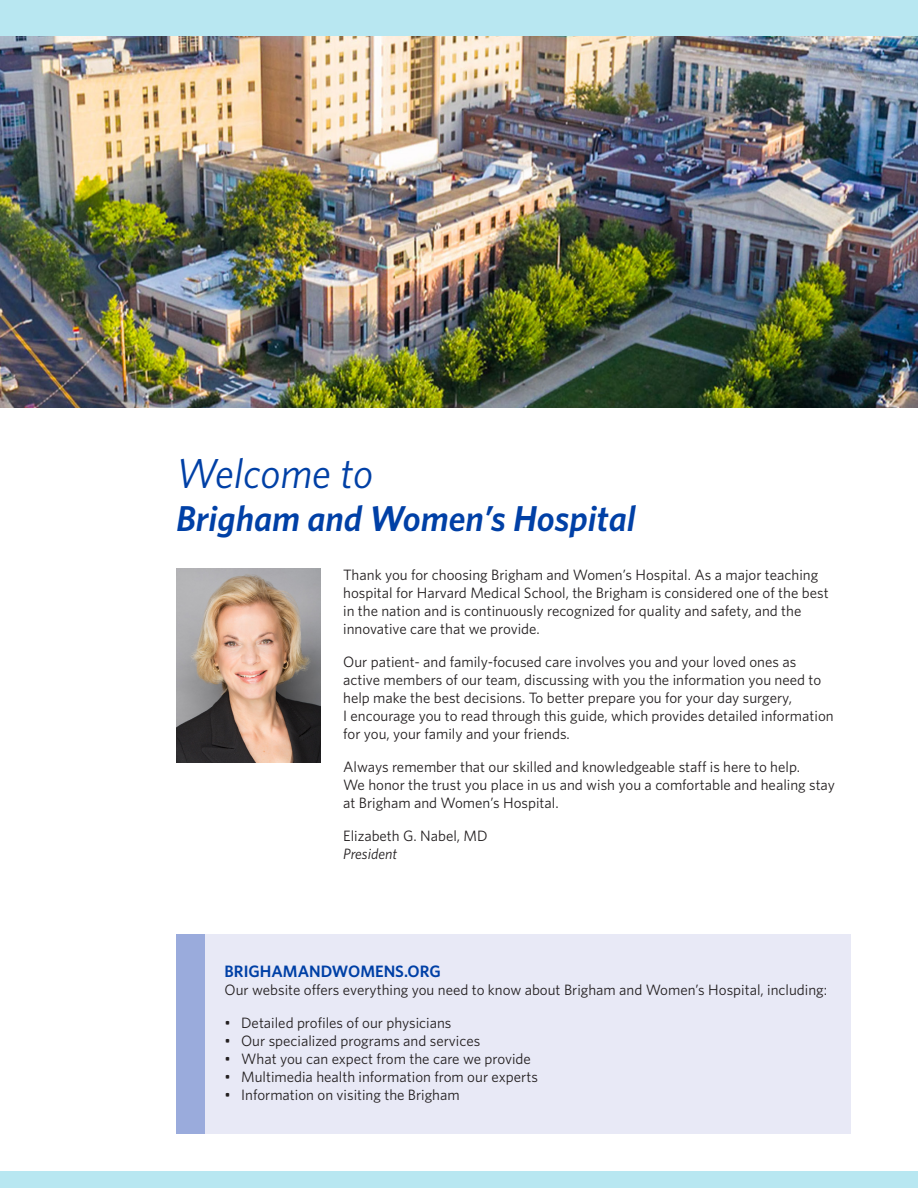
<style>
.page{position:relative;width:918px;height:1188px;background:#fff}
.page>*{position:absolute;margin:0;border:0;box-sizing:border-box;transform-origin:0 0}
.Subheads{font:italic 42px "Whitney";color:#0040a6}
.Subheads-2{font:italic 600 36px "Whitney";color:#0040a6}
.Subheads-3{font:600 16.5px "Whitney";color:#0040a6}
.body_copy{font:15px/18px "Whitney";color:#231f20}
.Tabs{font:15px "Whitney";color:#231f20}
.s1{font-style:italic}
</style>
<div class="page">
<div style="left:203px;top:935px;width:647px;height:199px;background:#e8e9f6"></div>
<img style="left:0;top:35px;width:918px;height:372px">
<div style="left:0;top:0;width:918px;height:35px;background:#b8e7f1"></div>
<div style="left:0;top:1172px;width:918px;height:16px;background:#b8e7f1"></div>
<div style="left:176px;top:935px;width:28px;height:199px;background:#9aabdc"></div>
<img style="left:176px;top:568px;width:145px;height:194px">
<p class="Subheads" style="left:176px;top:449px;width:199px">Welcome to</p>
<p class="Subheads-2" style="left:176px;top:497px;width:461px">Brigham and Women’s Hospital</p>
<p class="body_copy" style="left:343px;top:565px;width:487px">Thank you for choosing Brigham and Women’s Hospital. As a major teaching hospital for Harvard Medical School, the Brigham is considered one of the best in the nation and is continuously recognized for quality and safety, and the innovative care that we provide.</p>
<p class="body_copy" style="left:343px;top:652px;width:492px">Our patient- and family-focused care involves you and your loved ones as active members of our team, discussing with you the information you need to help make the best decisions. To better prepare you for your day surgery,<br>I encourage you to read through this guide, which provides detailed information for you, your family and your friends.</p>
<p class="body_copy" style="left:343px;top:757px;width:493px">Always remember that our skilled and knowledgeable staff is here to help.<br>We honor the trust you place in us and wish you a comfortable and healing stay at Brigham and Women’s Hospital.</p>
<p class="body_copy" style="left:343px;top:826px;width:146px">Elizabeth G. Nabel, MD<br><span class="s1">President</span></p>
<p class="Subheads-3" style="left:225px;top:961px;width:218px">BRIGHAMANDWOMENS.ORG</p>
<p class="body_copy" style="left:225px;top:980px;width:604px">Our website offers everything you need to know about Brigham and Women’s Hospital, including:</p>
<p class="Tabs" style="left:225px;top:1013px;width:228px">• Detailed profiles of our physicians</p>
<p class="Tabs" style="left:225px;top:1031px;width:257px">• Our specialized programs and services</p>
<p class="Tabs" style="left:225px;top:1049px;width:308px">• What you can expect from the care we provide</p>
<p class="Tabs" style="left:225px;top:1067px;width:315px">• Multimedia health information from our experts</p>
<p class="Tabs" style="left:225px;top:1085px;width:237px">• Information on visiting the Brigham</p>
</div>
